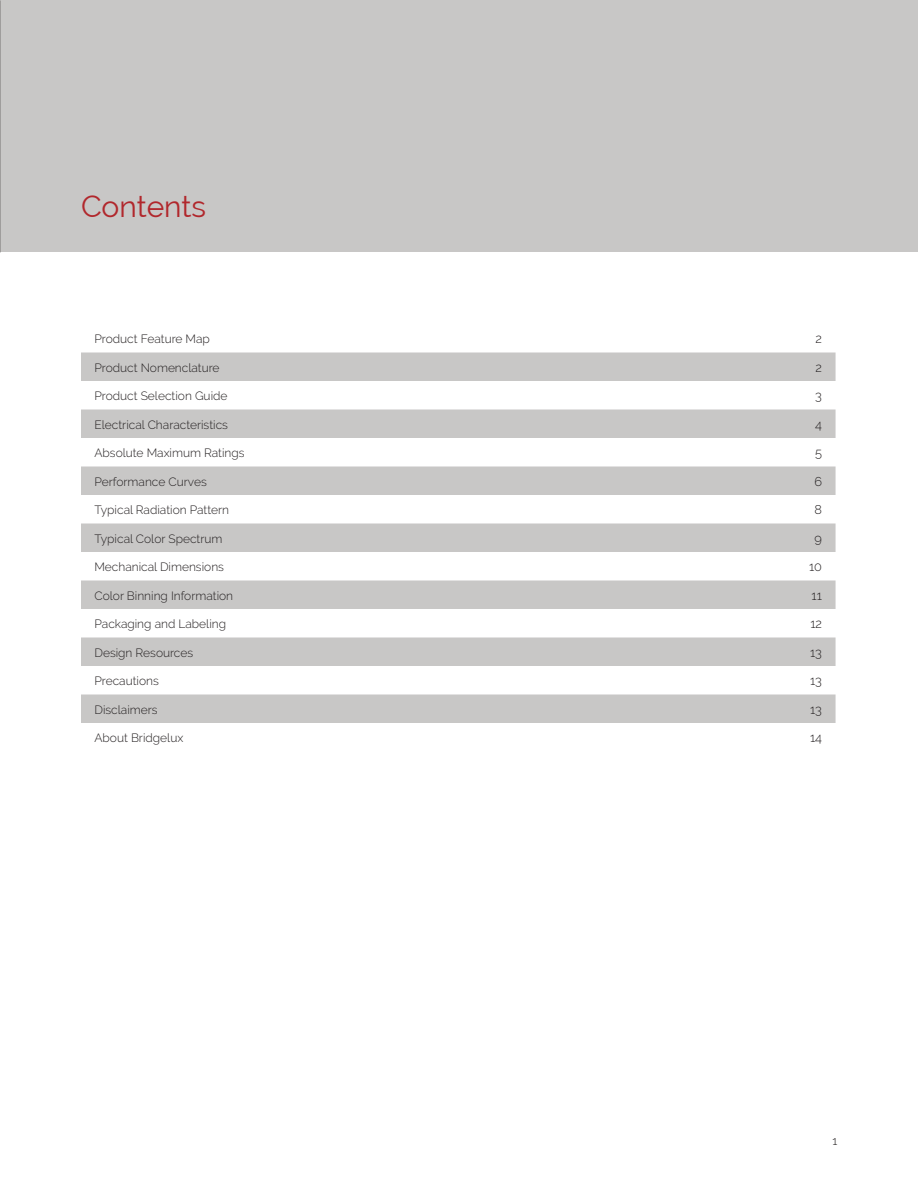
<style>
.page{position:relative;width:918px;height:1188px;background:#fff}
.page>*{position:absolute;margin:0;border:0;box-sizing:border-box;transform-origin:0 0}
.section_header{font:30px "Raleway";color:#b1272c}
.main_text_block{font:300 12.75px "Raleway";color:#231f20}
.main_text_block-2{font:300 12px "Raleway";color:#231f20}
</style>
<div class="page">
<div style="left:0;top:0;width:918px;height:252px;background:#c8c7c6"></div>
<svg style="left:81px;top:352px;width:755px;height:371px;fill:#c8c7c6"></svg>
<p class="section_header" style="left:81px;top:189px;width:127px">Contents</p>
<p class="main_text_block-2" style="left:94px;top:332px;width:117px">Product Feature Map</p>
<p class="main_text_block" style="left:816px;top:332px;width:8px">2</p>
<p class="main_text_block-2" style="left:94px;top:360px;width:127px">Product Nomenclature</p>
<p class="main_text_block" style="left:816px;top:360px;width:8px">2</p>
<p class="main_text_block-2" style="left:94px;top:389px;width:135px">Product Selection Guide</p>
<p class="main_text_block" style="left:815px;top:389px;width:8px">3</p>
<p class="main_text_block-2" style="left:94px;top:417px;width:135px">Electrical Characteristics</p>
<p class="main_text_block" style="left:815px;top:417px;width:8px">4</p>
<p class="main_text_block-2" style="left:94px;top:446px;width:152px">Absolute Maximum Ratings</p>
<p class="main_text_block" style="left:815px;top:446px;width:8px">5</p>
<p class="main_text_block-2" style="left:94px;top:474px;width:114px">Performance Curves</p>
<p class="main_text_block" style="left:814px;top:474px;width:9px">6</p>
<p class="main_text_block-2" style="left:94px;top:503px;width:136px">Typical Radiation Pattern</p>
<p class="main_text_block" style="left:815px;top:503px;width:9px">8</p>
<p class="main_text_block-2" style="left:94px;top:531px;width:130px">Typical Color Spectrum</p>
<p class="main_text_block" style="left:815px;top:531px;width:9px">9</p>
<p class="main_text_block-2" style="left:94px;top:560px;width:131px">Mechanical Dimensions</p>
<p class="main_text_block" style="left:809px;top:560px;width:14px">10</p>
<p class="main_text_block-2" style="left:94px;top:588px;width:140px">Color Binning Information</p>
<p class="main_text_block" style="left:812px;top:588px;width:12px">11</p>
<p class="main_text_block-2" style="left:94px;top:617px;width:133px">Packaging and Labeling</p>
<p class="main_text_block" style="left:810px;top:617px;width:13px">12</p>
<p class="main_text_block-2" style="left:94px;top:645px;width:100px">Design Resources</p>
<p class="main_text_block" style="left:810px;top:645px;width:13px">13</p>
<p class="main_text_block-2" style="left:94px;top:674px;width:66px">Precautions</p>
<p class="main_text_block" style="left:810px;top:674px;width:13px">13</p>
<p class="main_text_block-2" style="left:94px;top:702px;width:65px">Disclaimers</p>
<p class="main_text_block" style="left:810px;top:702px;width:13px">13</p>
<p class="main_text_block-2" style="left:94px;top:731px;width:90px">About Bridgelux</p>
<p class="main_text_block" style="left:810px;top:731px;width:14px">14</p>
<p class="main_text_block-2" style="left:833px;top:1134px;width:6px">1</p>
</div>
